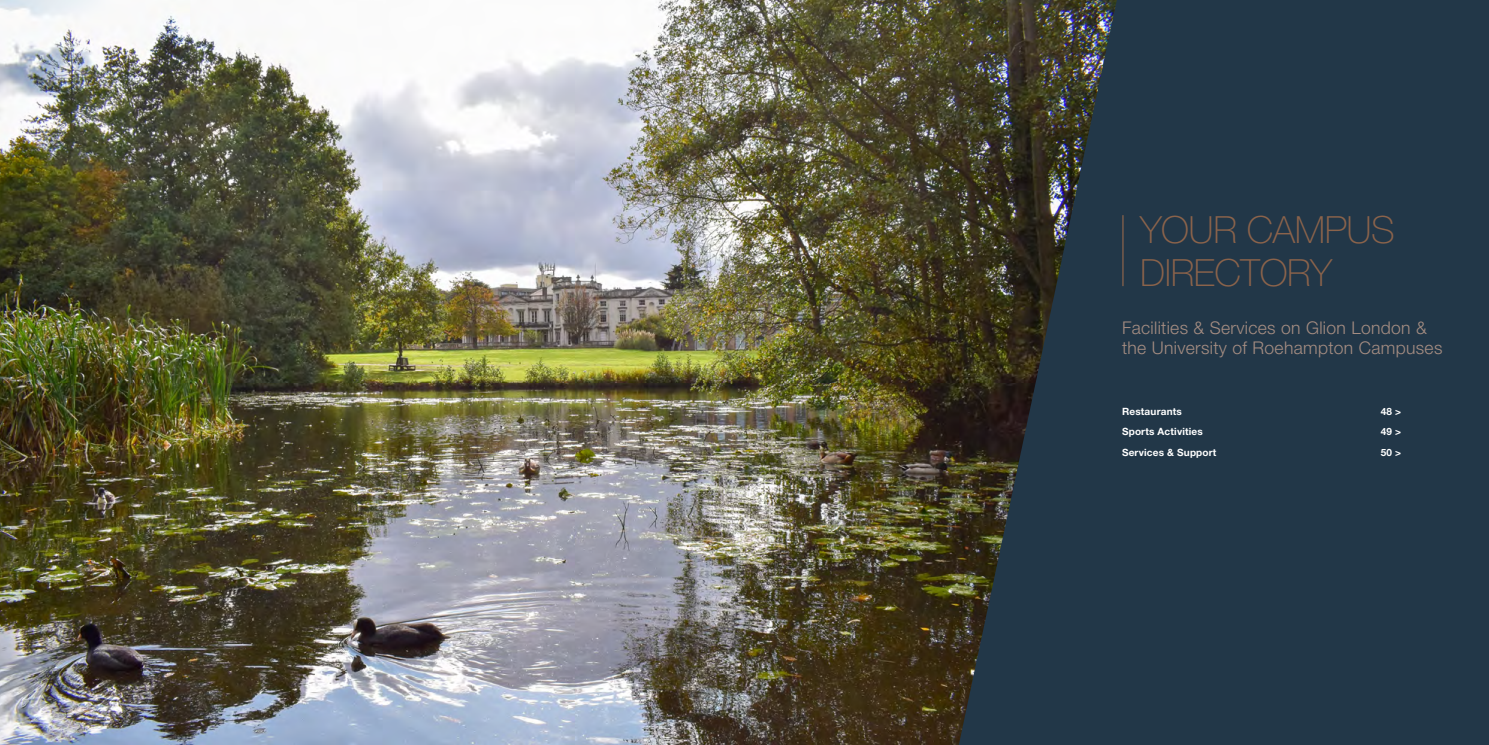
<style>
.page{position:relative;width:1489px;height:745px;background:#fff}
.page>*{position:absolute;margin:0;border:0;box-sizing:border-box;transform-origin:0 0}
.t1{font:100 37.5px/42.5px "Helvetica Neue LT Pro";letter-spacing:-.01em;color:#8b634b}
.t2{font:300 17.5px/20px "Helvetica Neue LT Pro";letter-spacing:.02em;color:#a58d82}
.t3{font:700 10px "Helvetica Neue LT Pro";letter-spacing:.02em;color:#fff}
</style>
<div class="page">
<div style="left:0;top:0;width:1488px;height:744px;background:#223748"></div>
<hr style="left:1122px;top:215px;width:1px;height:71px;background:#8b634b">
<img style="left:0;top:0;width:1116px;height:744px">
<h1 class="t1" style="left:1139px;top:209px;width:256px">YOUR CAMPUS<br>DIRECTORY</h1>
<p class="t2" style="left:1121px;top:317px;width:322px">Facilities &amp; Services on Glion London &amp; the University of Roehampton Campuses</p>
<p class="t3" style="left:1121px;top:404px;width:61px">Restaurants</p>
<p class="t3" style="left:1380px;top:404px;width:22px">48 &gt;</p>
<p class="t3" style="left:1121px;top:425px;width:82px">Sports Activities</p>
<p class="t3" style="left:1380px;top:425px;width:22px">49 &gt;</p>
<p class="t3" style="left:1121px;top:446px;width:96px">Services &amp; Support</p>
<p class="t3" style="left:1380px;top:446px;width:22px">50 &gt;</p>
</div>
